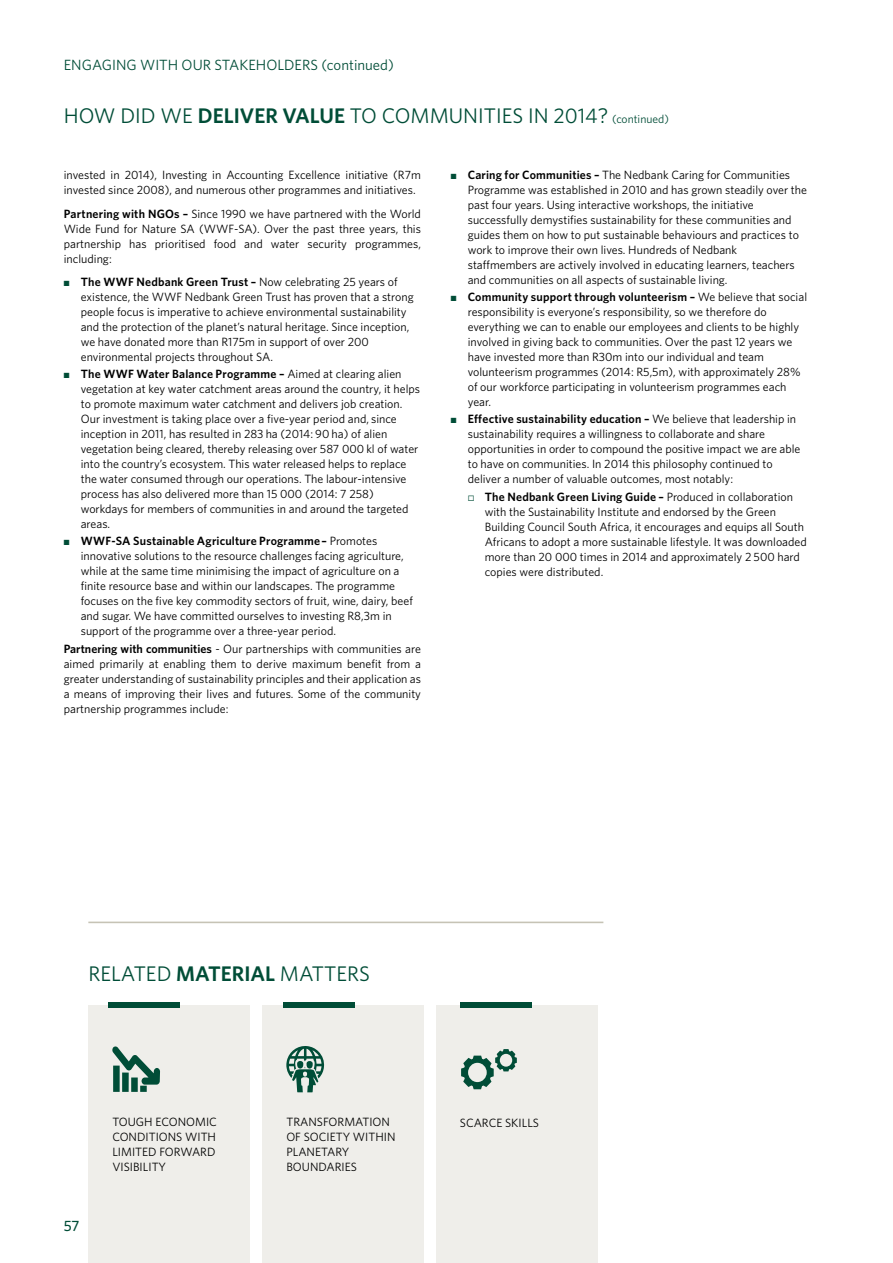
<style>
.page{position:relative;width:893px;height:1263px;background:#fff}
.page>*{position:absolute;margin:0;border:0;box-sizing:border-box;transform-origin:0 0}
.t1{font:21.15px "Whitney";color:#004d37}
.t2{font:500 15px "Whitney";color:#004d37}
.t3{font:14.85px "Whitney";color:#004d37}
.t4{font:12px/15px "Whitney";color:#000}
.s1{font-weight:600}
.s2{font-size:11.7px}
.s3{color:#004d37}
</style>
<div class="page">
<div style="left:262px;top:1005px;width:162px;height:258px;background:#efeeea"></div>
<div style="left:88px;top:1005px;width:162px;height:258px;background:#efeeea"></div>
<div style="left:436px;top:1005px;width:162px;height:258px;background:#efeeea"></div>
<hr style="left:88px;top:921px;width:515px;height:2px;background:#c6c3b5">
<svg style="left:112px;top:1046px;width:48px;height:46px"></svg>
<svg style="left:286px;top:1046px;width:38px;height:46px"></svg>
<svg style="left:461px;top:1049px;width:56px;height:40px"></svg>
<div style="left:108px;top:1002px;width:71px;height:6px;background:#004d37"></div>
<div style="left:283px;top:1002px;width:72px;height:6px;background:#004d37"></div>
<div style="left:460px;top:1002px;width:72px;height:6px;background:#004d37"></div>
<p class="t3" style="left:64px;top:55px;width:332px">ENGAGING WITH OUR STAKEHOLDERS (continued)</p>
<h1 class="t1" style="left:64px;top:102px;width:607px">HOW DID WE <span class="s1">DELIVER VALUE</span> TO COMMUNITIES IN 2014? <span class="s2">(continued)</span></h1>
<p class="t4" style="left:64px;top:167px;width:359px">invested in 2014), Investing in Accounting Excellence initiative (R7m invested since 2008), and numerous other programmes and initiatives.</p>
<p class="t4" style="left:64px;top:206px;width:359px;text-align:justify"><span class="s1">Partnering with NGOs –</span> Since 1990 we have partnered with the World Wide Fund for Nature SA (WWF-SA). Over the past three years, this partnership has prioritised food and water security programmes, including:</p>
<p class="t4" style="left:81px;top:274px;width:334px;text-indent:-17px"><span class="s3">■</span> <span class="s1">The WWF Nedbank Green Trust –</span> Now celebrating 25 years of existence, the WWF Nedbank Green Trust has proven that a strong people focus is imperative to achieve environmental sustainability and the protection of the planet’s natural heritage. Since inception, we have donated more than R175m in support of over 200 environmental projects throughout SA.</p>
<p class="t4" style="left:81px;top:366px;width:341px;text-indent:-17px"><span class="s3">■</span> <span class="s1">The WWF Water Balance Programme –</span> Aimed at clearing alien vegetation at key water catchment areas around the country, it helps to promote maximum water catchment and delivers job creation.<br>Our investment is taking place over a five-year period and, since inception in 2011, has resulted in 283 ha (2014: 90 ha) of alien vegetation being cleared, thereby releasing over 587 000 kl of water into the country’s ecosystem. This water released helps to replace the water consumed through our operations. The labour-intensive process has also delivered more than 15 000 (2014: 7 258) workdays for members of communities in and around the targeted areas.</p>
<p class="t4" style="left:81px;top:533px;width:334px;text-indent:-17px"><span class="s3">■</span> <span class="s1">WWF-SA Sustainable Agriculture Programme –</span> Promotes innovative solutions to the resource challenges facing agriculture, while at the same time minimising the impact of agriculture on a finite resource base and within our landscapes. The programme focuses on the five key commodity sectors of fruit, wine, dairy, beef and sugar. We have committed ourselves to investing R8,3m in support of the programme over a three-year period.</p>
<p class="t4" style="left:64px;top:641px;width:359px;text-align:justify"><span class="s1">Partnering with communities</span> - Our partnerships with communities are aimed primarily at enabling them to derive maximum benefit from a greater understanding of sustainability principles and their application as a means of improving their lives and futures. Some of the community partnership programmes include:</p>
<p class="t4" style="left:468px;top:167px;width:341px;text-indent:-17px"><span class="s3">■</span> <span class="s1">Caring for Communities –</span> The Nedbank Caring for Communities Programme was established in 2010 and has grown steadily over the past four years. Using interactive workshops, the initiative successfully demystifies sustainability for these communities and guides them on how to put sustainable behaviours and practices to work to improve their own lives. Hundreds of Nedbank staffmembers are actively involved in educating learners, teachers and communities on all aspects of sustainable living.</p>
<p class="t4" style="left:468px;top:289px;width:341px;text-indent:-17px"><span class="s3">■</span> <span class="s1">Community support through volunteerism –</span> We believe that social responsibility is everyone’s responsibility, so we therefore do everything we can to enable our employees and clients to be highly involved in giving back to communities. Over the past 12 years we have invested more than R30m into our individual and team volunteerism programmes (2014: R5,5m), with approximately 28% of our workforce participating in volunteerism programmes each year.</p>
<p class="t4" style="left:468px;top:411px;width:334px;text-indent:-17px"><span class="s3">■</span> <span class="s1">Effective sustainability education –</span> We believe that leadership in sustainability requires a willingness to collaborate and share opportunities in order to compound the positive impact we are able to have on communities. In 2014 this philosophy continued to deliver a number of valuable outcomes, most notably:</p>
<p class="t4" style="left:485px;top:489px;width:324px"><span class="s1">The Nedbank Green Living Guide –</span> Produced in collaboration with the Sustainability Institute and endorsed by the Green Building Council South Africa, it encourages and equips all South Africans to adopt a more sustainable lifestyle. It was downloaded more than 20 000 times in 2014 and approximately 2 500 hard copies were distributed.</p>
<h1 class="t1" style="left:88px;top:960px;width:283px">RELATED <span class="s1">MATERIAL</span> MATTERS</h1>
<p class="t2" style="left:64px;top:1216px;width:17px">57</p>
<p class="t4" style="left:112px;top:1114px;width:106px;text-align:justify">TOUGH ECONOMIC CONDITIONS WITH LIMITED FORWARD VISIBILITY</p>
<p class="t4" style="left:286px;top:1114px;width:111px">TRANSFORMATION<br>OF SOCIETY WITHIN<br>PLANETARY<br>BOUNDARIES</p>
<p class="t4" style="left:460px;top:1114px;width:81px">SCARCE SKILLS</p>
</div>
